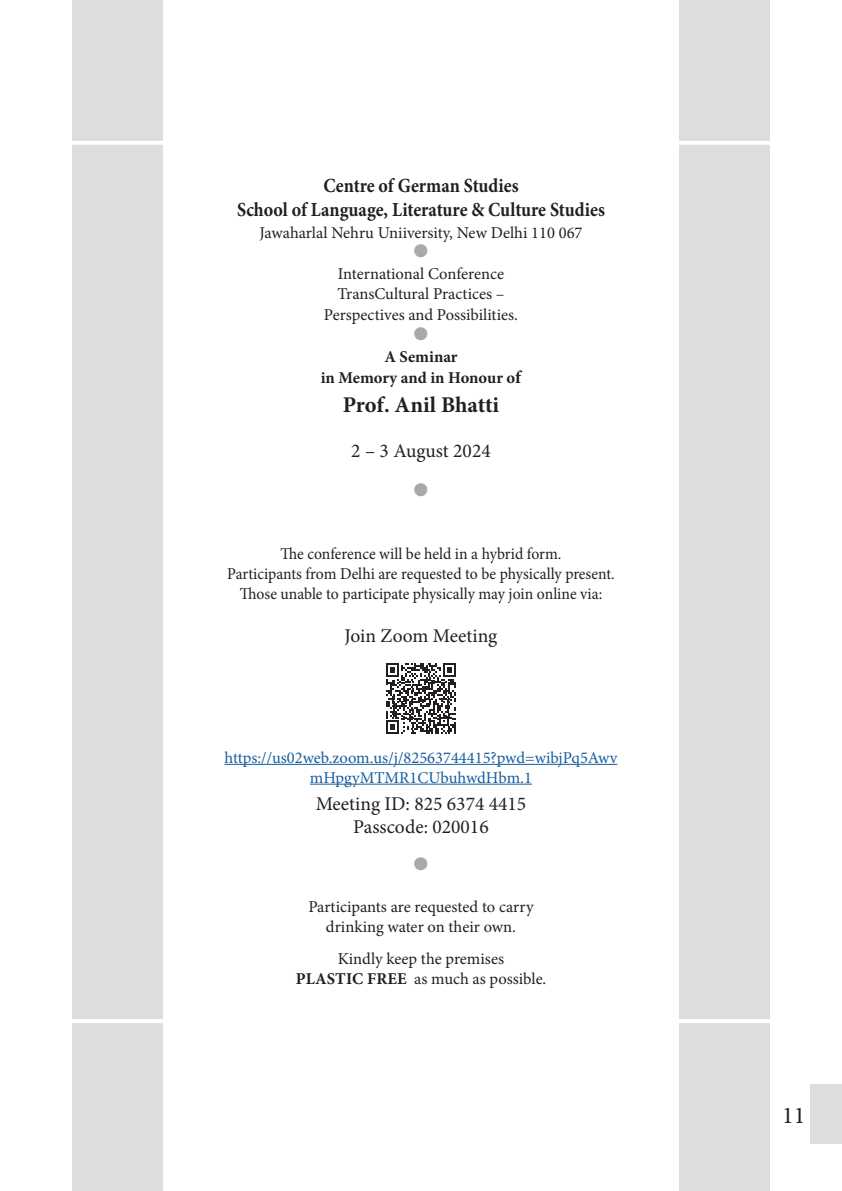
<style>
.page{position:relative;width:842px;height:1191px;background:#fff}
.page>*{position:absolute;margin:0;border:0;box-sizing:border-box;transform-origin:0 0}
.t1{font:24px "Minion Pro";color:#231f20}
.t2{font:700 22.4px "Minion Pro";letter-spacing:-.01em;color:#231f20}
.t3{font:22.4px "Wingdings";color:#a8a9ad}
.t4{font:700 20px "Minion Pro";color:#231f20;scale:.9 1}
.t5{font:19.6px "Minion Pro";color:#231f20}
.t6{font:16.4px "Minion Pro";color:#231f20}
.t7{font:16.4px/19.8px "Minion Pro";color:#231f20;text-align:center;scale:.95 1}
.t8{font:16.4px/19.8px "Minion Pro";color:#175d9e;text-align:center}
.t9{font:700 16.4px "Minion Pro";color:#231f20}
.s1{font-size:18px}
.s2{font-weight:700}
</style>
<div class="page">
<div style="left:72px;top:0;width:90px;height:1191px;background:#dedddd"></div>
<div style="left:680px;top:0;width:90px;height:1191px;background:#dedddd"></div>
<div style="left:810px;top:1084px;width:32px;height:60px;background:#dedddd"></div>
<hr style="left:225px;top:764px;width:392px;height:1px;background:#175d9e">
<hr style="left:310px;top:783px;width:222px;height:1px;background:#175d9e">
<svg style="left:386px;top:663px;width:70px;height:70px"></svg>
<hr style="left:58px;top:141px;width:722px;height:4px;background:#fff">
<hr style="left:58px;top:1019px;width:722px;height:4px;background:#fff">
<p class="t4" style="left:323px;top:171px;width:218px">Centre of German Studies</p>
<p class="t4" style="left:237px;top:195px;width:410px">School of Language, Literature &amp; Culture Studies</p>
<p class="t6" style="left:259px;top:221px;width:324px">Jawaharlal Nehru Uniiversity, New Delhi 110 067</p>
<p class="t3" style="left:413px;top:239px;width:18px">●</p>
<p class="t6" style="left:338px;top:263px;width:168px">International Conference</p>
<p class="t6" style="left:337px;top:282px;width:169px">TransCultural Practices –</p>
<p class="t6" style="left:324px;top:304px;width:196px">Perspectives and Possibilities.</p>
<p class="t3" style="left:413px;top:322px;width:18px">●</p>
<p class="t9" style="left:384px;top:345px;width:75px">A Seminar</p>
<p class="t9" style="left:321px;top:366px;width:202px">in Memory and in Honour o<span class="s1">f</span></p>
<p class="t2" style="left:343px;top:389px;width:158px">Prof. Anil Bhatti</p>
<p class="t5" style="left:351px;top:438px;width:141px">2 – 3 August 2024</p>
<p class="t3" style="left:413px;top:478px;width:18px">●</p>
<p class="t7" style="left:280px;top:544px;width:297px">The conference will be held in a hybrid form.</p>
<p class="t7" style="left:227px;top:564px;width:409px">Participants from Delhi are requested to be physically present.<br>Those unable to participate physically may join online via:</p>
<p class="t5" style="left:345px;top:622px;width:154px">Join Zoom Meeting</p>
<p class="t8" style="left:225px;top:747px;width:394px">https://us02web.zoom.us/j/82563744415?pwd=wibjPq5Awv mHpgyMTMR1CUbuhwdHbm.1</p>
<p class="t5" style="left:316px;top:790px;width:212px">Meeting ID: 825 6374 4415</p>
<p class="t5" style="left:353px;top:813px;width:137px">Passcode: 020016</p>
<p class="t3" style="left:413px;top:852px;width:18px">●</p>
<p class="t6" style="left:308px;top:895px;width:227px">Participants are requested to carry</p>
<p class="t6" style="left:326px;top:915px;width:191px">drinking water on their own.</p>
<p class="t6" style="left:338px;top:948px;width:168px">Kindly keep the premises</p>
<p class="t6" style="left:296px;top:967px;width:252px"><span class="s2">PLASTIC FREE</span> as much as possible.</p>
<p class="t1" style="left:782px;top:1099px;width:25px">11</p>
</div>
